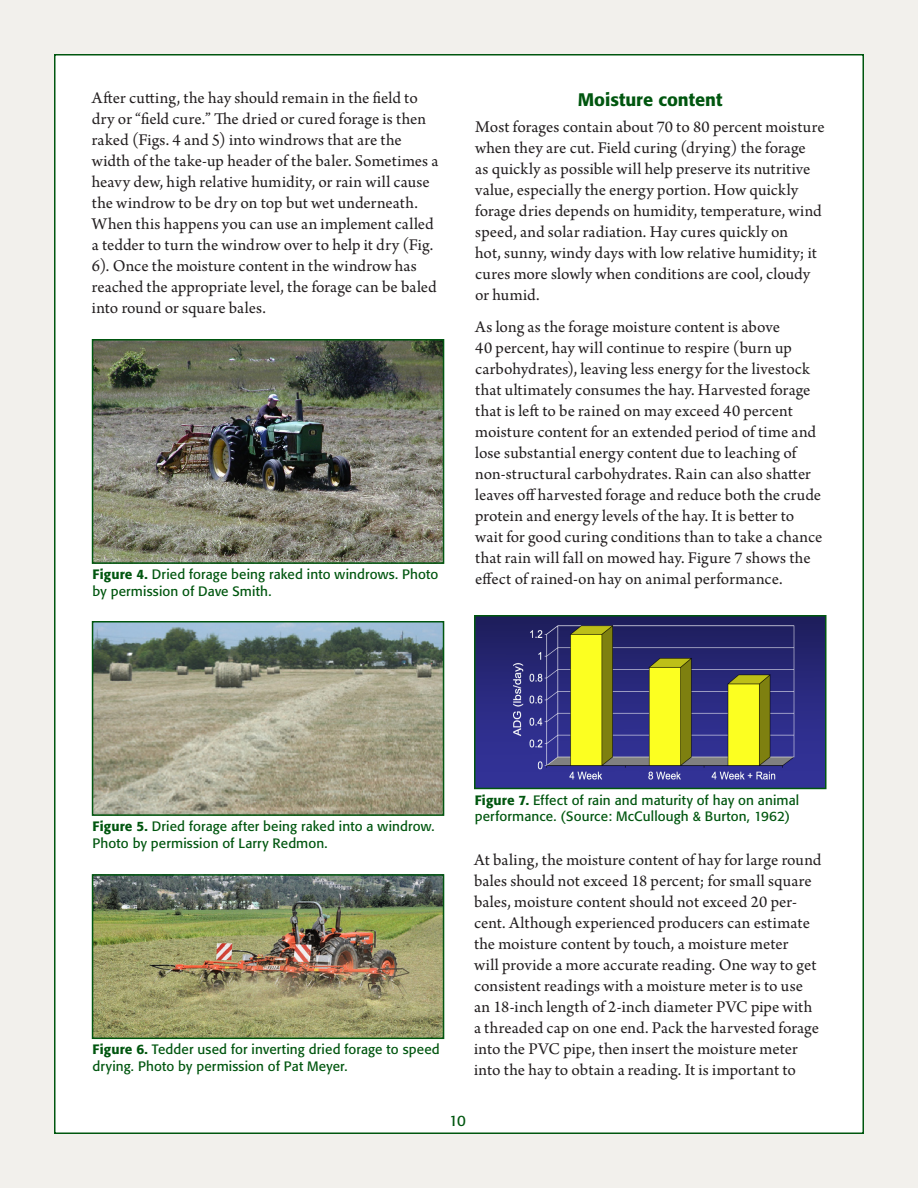
<style>
.page{position:relative;width:918px;height:1188px;background:#f2f0ec}
.page>*{position:absolute;margin:0;border:0;box-sizing:border-box;transform-origin:0 0}
.heading2{font:500 18px "Formata";color:#00560f}
.body_text{font:17.25px/21px "Arno Pro";letter-spacing:.005em;color:#231f20}
.t1{font:15px "Formata";color:#00560f}
.captions{font:13.5px/16.5px "Formata";letter-spacing:.01em;color:#00560f}
.s1{font-weight:500}
</style>
<div class="page">
<div style="left:54px;top:54px;width:810px;height:1080px;background:#fff;border:2px solid #00560f"></div>
<img style="left:95px;top:342px;width:346px;height:219px">
<div style="left:92px;top:339px;width:352px;height:225px;border:2px solid #00560f"></div>
<img style="left:95px;top:624px;width:346px;height:189px">
<div style="left:92px;top:621px;width:352px;height:195px;border:2px solid #00560f"></div>
<img style="left:95px;top:877px;width:346px;height:159px">
<div style="left:92px;top:874px;width:352px;height:165px;border:2px solid #00560f"></div>
<img style="left:477px;top:618px;width:346px;height:168px">
<div style="left:474px;top:615px;width:352px;height:174px;border:2px solid #00560f"></div>
<p class="body_text" style="left:92px;top:89px;width:348px">After cutting, the hay should remain in the field to dry or “field cure.” The dried or cured forage is then raked (Figs. 4 and 5) into windrows that are the width of the take-up header of the baler. Sometimes a heavy dew, high relative humidity, or rain will cause the windrow to be dry on top but wet underneath.<br>When this happens you can use an implement called a tedder to turn the windrow over to help it dry (Fig.<br>6). Once the moisture content in the windrow has reached the appropriate level, the forage can be baled into round or square bales.</p>
<p class="heading2" style="left:578px;top:89px;width:146px">Moisture content</p>
<p class="body_text" style="left:475px;top:118px;width:351px">Most forages contain about 70 to 80 percent moisture when they are cut. Field curing (drying) the forage<br>as quickly as possible will help preserve its nutritive value, especially the energy portion. How quickly forage dries depends on humidity, temperature, wind speed, and solar radiation. Hay cures quickly on<br>hot, sunny, windy days with low relative humidity; it cures more slowly when conditions are cool, cloudy or humid.</p>
<p class="body_text" style="left:475px;top:318px;width:349px">As long as the forage moisture content is above<br>40 percent, hay will continue to respire (burn up carbohydrates), leaving less energy for the livestock that ultimately consumes the hay. Harvested forage that is left to be rained on may exceed 40 percent moisture content for an extended period of time and lose substantial energy content due to leaching of non-structural carbohydrates. Rain can also shatter leaves off harvested forage and reduce both the crude protein and energy levels of the hay. It is better to wait for good curing conditions than to take a chance that rain will fall on mowed hay. Figure 7 shows the effect of rained-on hay on animal performance.</p>
<p class="captions" style="left:93px;top:566px;width:347px"><span class="s1">Figure 4.</span> Dried forage being raked into windrows. Photo by permission of Dave Smith.</p>
<p class="captions" style="left:93px;top:818px;width:343px"><span class="s1">Figure 5.</span> Dried forage after being raked into a windrow.<br>Photo by permission of Larry Redmon.</p>
<p class="captions" style="left:93px;top:1041px;width:349px"><span class="s1">Figure 6.</span> Tedder used for inverting dried forage to speed drying. Photo by permission of Pat Meyer.</p>
<p class="captions" style="left:475px;top:792px;width:326px"><span class="s1">Figure 7.</span> Effect of rain and maturity of hay on animal performance. (Source: McCullough &amp; Burton, 1962)</p>
<p class="body_text" style="left:474px;top:850px;width:349px">At baling, the moisture content of hay for large round bales should not exceed 18 percent; for small square bales, moisture content should not exceed 20 per&shy;cent. Although experienced producers can estimate the moisture content by touch, a moisture meter<br>will provide a more accurate reading. One way to get consistent readings with a moisture meter is to use an 18-inch length of 2-inch diameter PVC pipe with a threaded cap on one end. Pack the harvested forage into the PVC pipe, then insert the moisture meter into the hay to obtain a reading. It is important to</p>
<p class="t1" style="left:449px;top:1112px;width:18px">10</p>
</div>
